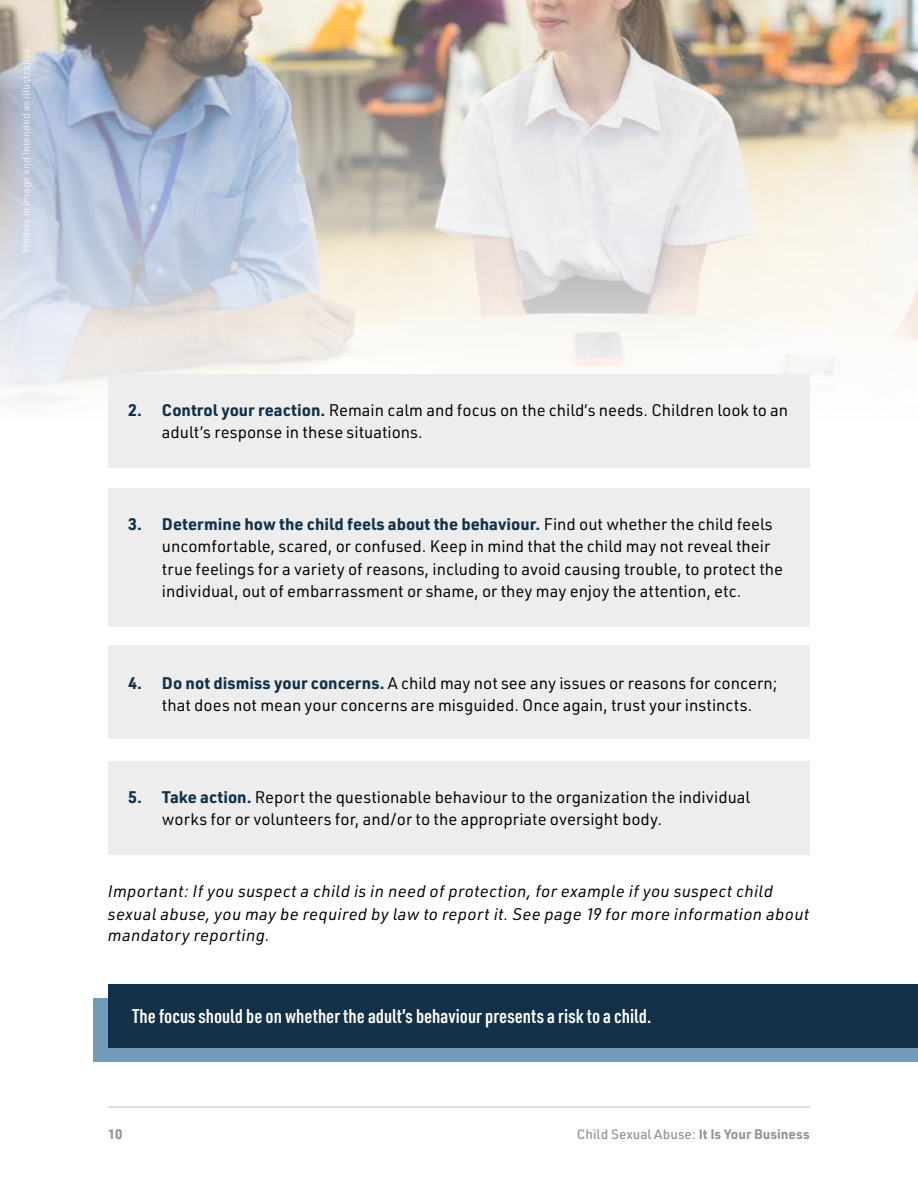
<style>
.page{position:relative;width:918px;height:1188px;background:#fff}
.page>*{position:absolute;margin:0;border:0;box-sizing:border-box;transform-origin:0 0}
.t1{font:600 19.5px "URWDIN Cond";color:#fff}
.t2{font:16.5px/22.5px "URWDIN";color:#000}
.t3{font:italic 16.5px/22.5px "URWDIN";letter-spacing:.02em;color:#000}
.t4{font:500 13.5px "URWDIN";color:#939598}
.t5{font:700 13.5px "URWDIN";color:#939598}
.t6{font:500 10.5px "URWDIN";color:#fff}
.s1{font-weight:700;color:#123047}
.s2{font-weight:700}
</style>
<div class="page">
<img style="left:0;top:0;width:918px;height:403px">
<div style="left:108px;top:761px;width:702px;height:94px;background:#ededee"></div>
<div style="left:108px;top:645px;width:702px;height:94px;background:#ededee"></div>
<div style="left:108px;top:488px;width:702px;height:139px;background:#ededee"></div>
<div style="left:108px;top:374px;width:702px;height:94px;background:#ededee"></div>
<div style="left:93px;top:999px;width:825px;height:63px;background:#729bb9"></div>
<div style="left:108px;top:984px;width:810px;height:63px;background:#123047"></div>
<hr style="left:108px;top:1107px;width:702px;height:1px;background:#bcbec0">
<p class="t6" style="left:19px;top:253px;width:209px;rotate:-90deg">Models in image and intended as illustrative.</p>
<p class="t2" style="left:162px;top:398px;width:628px;text-indent:-34px"><span class="s1">2. Control your reaction.</span> Remain calm and focus on the child’s needs. Children look to an adult’s response in these situations.</p>
<p class="t2" style="left:162px;top:512px;width:623px;text-indent:-34px"><span class="s1">3. Determine how the child feels about the behaviour.</span> Find out whether the child feels uncomfortable, scared, or confused. Keep in mind that the child may not reveal their true feelings for a variety of reasons, including to avoid causing trouble, to protect the individual, out of embarrassment or shame, or they may enjoy the attention, etc.</p>
<p class="t2" style="left:128px;top:671px;width:651px;text-align:center"><span class="s1">4. Do not dismiss your concerns.</span> A child may not see any issues or reasons for concern; that does not mean your concerns are misguided. Once again, trust your instincts.</p>
<p class="t2" style="left:162px;top:785px;width:590px;text-indent:-34px"><span class="s1">5. Take action.</span> Report the questionable behaviour to the organization the individual works for or volunteers for, and/or to the appropriate oversight body.</p>
<p class="t3" style="left:108px;top:880px;width:703px">Important: If you suspect a child is in need of protection, for example if you suspect child sexual abuse, you may be required by law to report it. See page 19 for more information about</p>
<p class="t3" style="left:108px;top:923px;width:163px">mandatory reporting.</p>
<p class="t1" style="left:132px;top:1003px;width:521px">The focus should be on whether the adult’s behaviour presents a risk to a child.</p>
<p class="t5" style="left:108px;top:1125px;width:16px">10</p>
<p class="t4" style="left:577px;top:1125px;width:235px">Child Sexual Abuse: <span class="s2">It Is Your Business</span></p>
</div>
